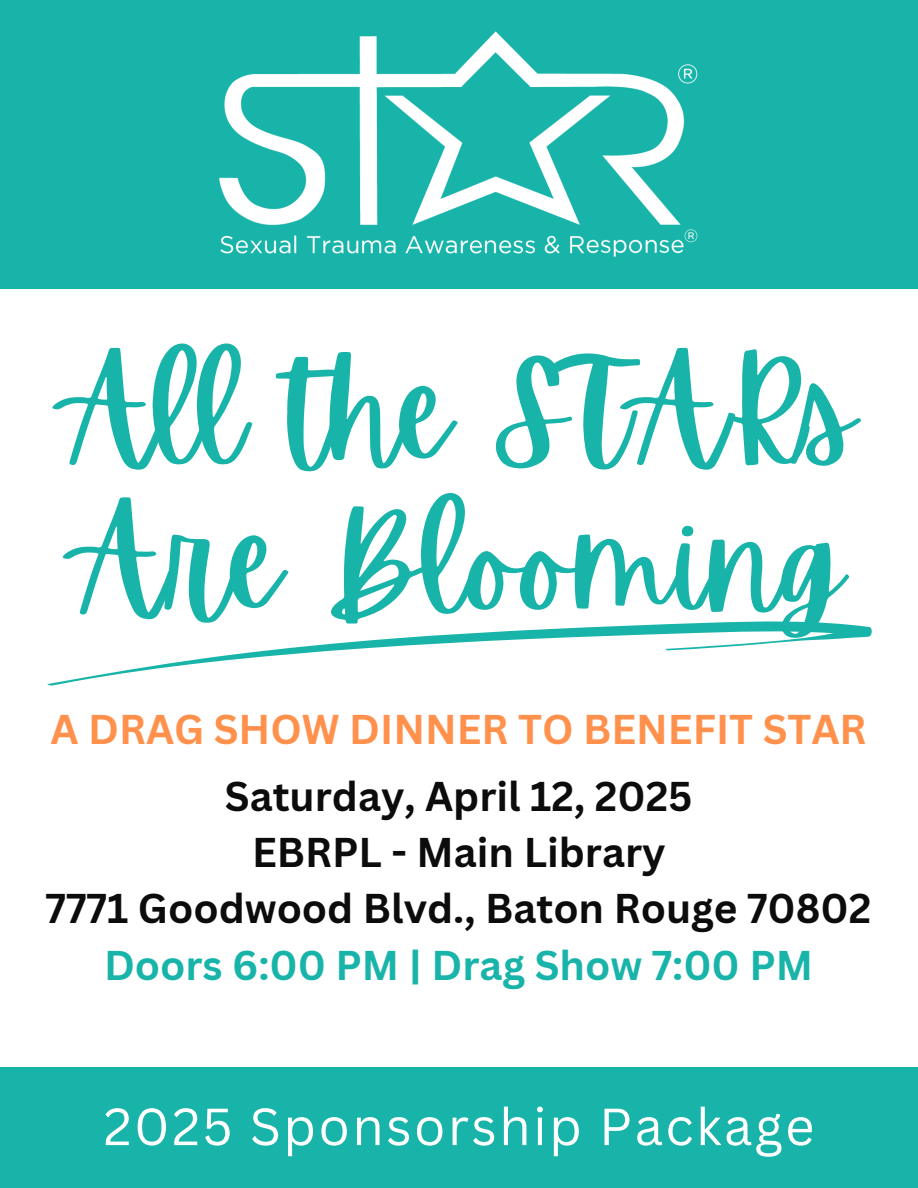
<style>
.page{position:relative;width:918px;height:1188px;background:#fff}
.page>*{position:absolute;margin:0;border:0;box-sizing:border-box;transform-origin:0 0}
.t1{font:132.45px/149.6px "Apricots";letter-spacing:.005em;color:#19b4a9}
.t2{font:51px "Canva Sans";letter-spacing:.045em;color:#fff}
.t3{font:700 40.5px "Canva Sans";color:#0c0c0c}
.t4{font:700 40.5px "Canva Sans";color:#ff914d}
.t5{font:700 40.5px "Canva Sans";color:#19b4a9}
</style>
<div class="page">
<div style="left:0;top:0;width:918px;height:289px;background:#19b4a9"></div>
<div style="left:0;top:1067px;width:918px;height:121px;background:#19b4a9"></div>
<img style="left:219px;top:31px;width:479px;height:226px">
<svg style="left:47px;top:621px;width:825px;height:65px"></svg>
<p class="t1" style="left:64px;top:341px;width:792px">All the STARs<br>Are Blooming</p>
<p class="t4" style="left:50px;top:701px;width:818px">A DRAG SHOW DINNER TO BENEFIT STAR</p>
<h1 class="t3" style="left:225px;top:768px;width:469px">Saturday, April 12, 2025</h1>
<p class="t3" style="left:252px;top:824px;width:415px">EBRPL - Main Library</p>
<h3 class="t3" style="left:46px;top:880px;width:827px">7771 Goodwood Blvd., Baton Rouge 70802</h3>
<p class="t5" style="left:104px;top:936px;width:711px">Doors 6:00 PM | Drag Show 7:00 PM</p>
<p class="t2" style="left:104px;top:1091px;width:712px">2025 Sponsorship Package</p>
</div>
